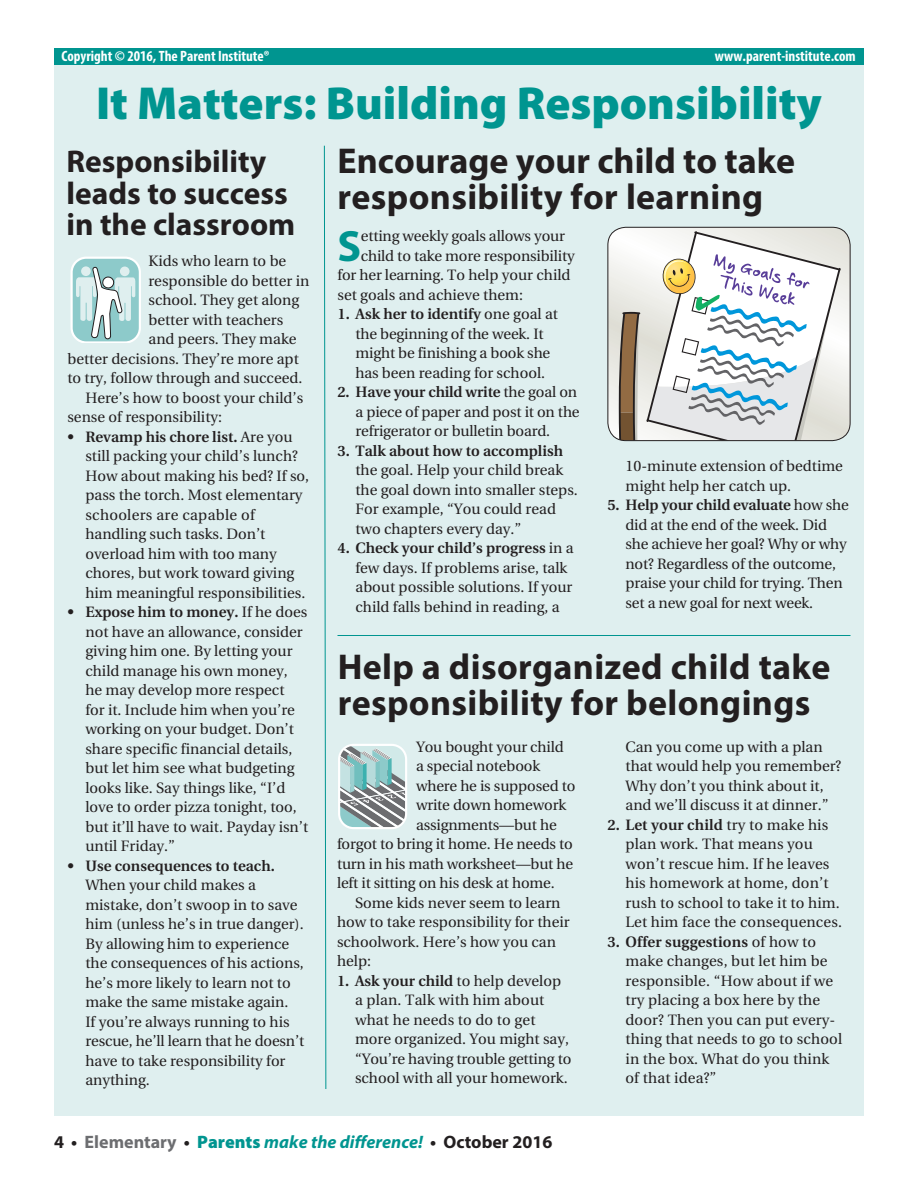
<style>
.page{position:relative;width:918px;height:1188px;background:#fff}
.page>*{position:absolute;margin:0;border:0;box-sizing:border-box;transform-origin:0 0}
.t1{font:900 46.5px "Myriad Pro";color:#009590}
._03_Intro_para_w_dro{font:700 43.95px "Myriad Pro";color:#009590}
._01_Medium_Headline{font:700 36px/36px "Myriad Pro";letter-spacing:.01em;color:#231f20}
._02_Small_Headline{font:700 31.5px/31.5px "Myriad Pro";color:#231f20}
.t2{font:italic 700 18px "Myriad Pro";color:#009590}
._05_Bullet_text{font:15px/19.5px "Utopia";color:#231f20}
._04_Body_text{font:15px/19.5px "Utopia";color:#231f20}
._03_Intro_para_w_dro-2{font:15px "Utopia";letter-spacing:-.01em;color:#231f20}
.t3{font:700 condensed 15px "Myriad Pro";color:#fff}
.s1{font-weight:600}
.s2{font-style:normal;color:#231f20}
.s3{font-style:normal;color:#6c6d70}
.s4{font-weight:900;font-style:normal}
</style>
<div class="page">
<div style="left:54px;top:54px;width:810px;height:1062px;background:#dfefef"></div>
<div style="left:54px;top:49px;width:810px;height:16px;background:#009590"></div>
<hr style="left:338px;top:635px;width:512px;height:1px;background:#009590">
<svg style="left:324px;top:145px;width:3px;height:944px"></svg>
<svg style="left:71px;top:257px;width:70px;height:85px"></svg>
<svg style="left:338px;top:744px;width:69px;height:85px"></svg>
<svg style="left:608px;top:227px;width:242px;height:213px"></svg>
<svg style="left:619px;top:312px;width:21px;height:129px;background:#8b755d"></svg>
<svg style="left:646px;top:231px;width:195px;height:210px"></svg>
<div style="left:608px;top:227px;width:242px;height:214px;border:1px solid #231f20;border-radius:18px"></div>
<p class="t3" style="left:62px;top:46px;width:210px">Copyright © 2016, The Parent Institute®</p>
<p class="t3" style="left:715px;top:46px;width:142px">www.parent-institute.com</p>
<p class="t1" style="left:96px;top:72px;width:727px">It Matters: Building Responsibility</p>
<p class="_02_Small_Headline" style="left:67px;top:145px;width:230px">Responsibility leads to success in the classroom</p>
<p class="_01_Medium_Headline" style="left:338px;top:141px;width:459px">Encourage your child to take responsibility for learning</p>
<p class="_03_Intro_para_w_dro" style="left:338px;top:217px;width:25px">S</p>
<p class="_03_Intro_para_w_dro-2" style="left:361px;top:228px;width:206px">etting weekly goals allows your</p>
<p class="_03_Intro_para_w_dro-2" style="left:361px;top:247px;width:215px">child to take more responsibility</p>
<p class="_03_Intro_para_w_dro-2" style="left:338px;top:267px;width:235px">for her learning. To help your child</p>
<p class="_03_Intro_para_w_dro-2" style="left:338px;top:286px;width:187px">set goals and achieve them:</p>
<p class="_05_Bullet_text" style="left:356px;top:305px;width:204px;text-indent:-18px"><span class="s1">1. Ask her to identify</span> one goal at the beginning of the week. It might be finishing a book she has been reading for school.</p>
<p class="_05_Bullet_text" style="left:356px;top:383px;width:226px;text-indent:-18px"><span class="s1">2. Have your child write</span> the goal on a piece of paper and post it on the refrigerator or bulletin board.</p>
<p class="_05_Bullet_text" style="left:356px;top:441px;width:224px;text-indent:-18px"><span class="s1">3. Talk about how to accomplish </span>the goal. Help your child break the goal down into smaller steps.<br>For example, “You could read two chapters every day.”</p>
<p class="_05_Bullet_text" style="left:356px;top:539px;width:220px;text-indent:-18px"><span class="s1">4. Check your child’s progress</span> in a few days. If problems arise, talk about possible solutions. If your child falls behind in reading, a</p>
<p class="_04_Body_text" style="left:148px;top:252px;width:139px">Kids who learn to be</p>
<p class="_04_Body_text" style="left:148px;top:271px;width:162px">responsible do better in</p>
<p class="_04_Body_text" style="left:148px;top:291px;width:152px">school. They get along</p>
<p class="_04_Body_text" style="left:148px;top:310px;width:136px">better with teachers</p>
<p class="_04_Body_text" style="left:148px;top:330px;width:150px">and peers. They make</p>
<p class="_04_Body_text" style="left:67px;top:349px;width:233px">better decisions. They’re more apt</p>
<p class="_04_Body_text" style="left:67px;top:369px;width:236px">to try, follow through and succeed.</p>
<p class="_04_Body_text" style="left:67px;top:388px;width:237px;text-indent:18px">Here’s how to boost your child’s sense of responsibility:</p>
<p class="_05_Bullet_text" style="left:85px;top:427px;width:225px;text-indent:-18px"><span class="s1">• Revamp his chore list.</span> Are you still packing your child’s lunch?<br>How about making his bed? If so, pass the torch. Most elementary schoolers are capable of handling such tasks. Don’t overload him with too many chores, but work toward giving him meaningful responsibilities.</p>
<p class="_05_Bullet_text" style="left:85px;top:603px;width:224px;text-indent:-18px"><span class="s1">• Expose him to money.</span> If he does not have an allowance, consider giving him one. By letting your child manage his own money, he may develop more respect<br>for it. Include him when you’re working on your budget. Don’t share specific financial details, but let him see what budgeting looks like. Say things like, “I’d love to order pizza tonight, too, but it’ll have to wait. Payday isn’t until Friday.”</p>
<p class="_05_Bullet_text" style="left:85px;top:856px;width:220px;text-indent:-18px"><span class="s1">• Use consequences to teach.<br></span>When your child makes a mistake, don’t swoop in to save him (unless he’s in true danger).<br>By allowing him to experience the consequences of his actions, he’s more likely to learn not to make the same mistake again.<br>If you’re always running to his rescue, he’ll learn that he doesn’t have to take responsibility for anything.</p>
<p class="_05_Bullet_text" style="left:626px;top:457px;width:219px">10-minute extension of bedtime might help her catch up.</p>
<p class="_05_Bullet_text" style="left:626px;top:496px;width:225px;text-indent:-18px"><span class="s1">5. Help your child evaluate</span> how she did at the end of the week. Did she achieve her goal? Why or why not? Regardless of the outcome, praise your child for trying. Then set a new goal for next week.</p>
<p class="_01_Medium_Headline" style="left:338px;top:648px;width:494px">Help a disorganized child take responsibility for belongings</p>
<p class="_04_Body_text" style="left:416px;top:737px;width:149px">You bought your child</p>
<p class="_04_Body_text" style="left:416px;top:757px;width:126px">a special notebook</p>
<p class="_04_Body_text" style="left:416px;top:776px;width:161px">where he is supposed to</p>
<p class="_04_Body_text" style="left:416px;top:796px;width:152px">write down homework</p>
<p class="_04_Body_text" style="left:416px;top:815px;width:142px">assignments—but he</p>
<p class="_04_Body_text" style="left:337px;top:835px;width:237px">forgot to bring it home. He needs to</p>
<p class="_04_Body_text" style="left:337px;top:854px;width:238px">turn in his math worksheet—but he</p>
<p class="_04_Body_text" style="left:337px;top:874px;width:219px">left it sitting on his desk at home.</p>
<p class="_04_Body_text" style="left:337px;top:893px;width:234px;text-indent:18px">Some kids never seem to learn how to take responsibility for their schoolwork. Here’s how you can help:</p>
<p class="_05_Bullet_text" style="left:355px;top:971px;width:218px;text-indent:-18px"><span class="s1">1. Ask your child</span> to help develop a plan. Talk with him about what he needs to do to get more organized. You might say, “You’re having trouble getting to school with all your homework.</p>
<p class="_05_Bullet_text" style="left:626px;top:737px;width:217px">Can you come up with a plan that would help you remember?<br>Why don’t you think about it, and we’ll discuss it at dinner.”</p>
<p class="_05_Bullet_text" style="left:626px;top:815px;width:218px;text-indent:-18px"><span class="s1">2. Let your child</span> try to make his plan work. That means you won’t rescue him. If he leaves his homework at home, don’t rush to school to take it to him.<br>Let him face the consequences.</p>
<p class="_05_Bullet_text" style="left:626px;top:932px;width:218px;text-indent:-18px"><span class="s1">3. Offer suggestions</span> of how to make changes, but let him be responsible. “How about if we try placing a box here by the door? Then you can put every&shy;thing that needs to go to school in the box. What do you think of that idea?”</p>
<p class="t2" style="left:54px;top:1130px;width:500px"><span class="s2">4 •</span> <span class="s3">Elementary</span> <span class="s2">•</span> <span class="s4">Parents</span> make the difference! <span class="s2">• October 2016</span></p>
</div>
